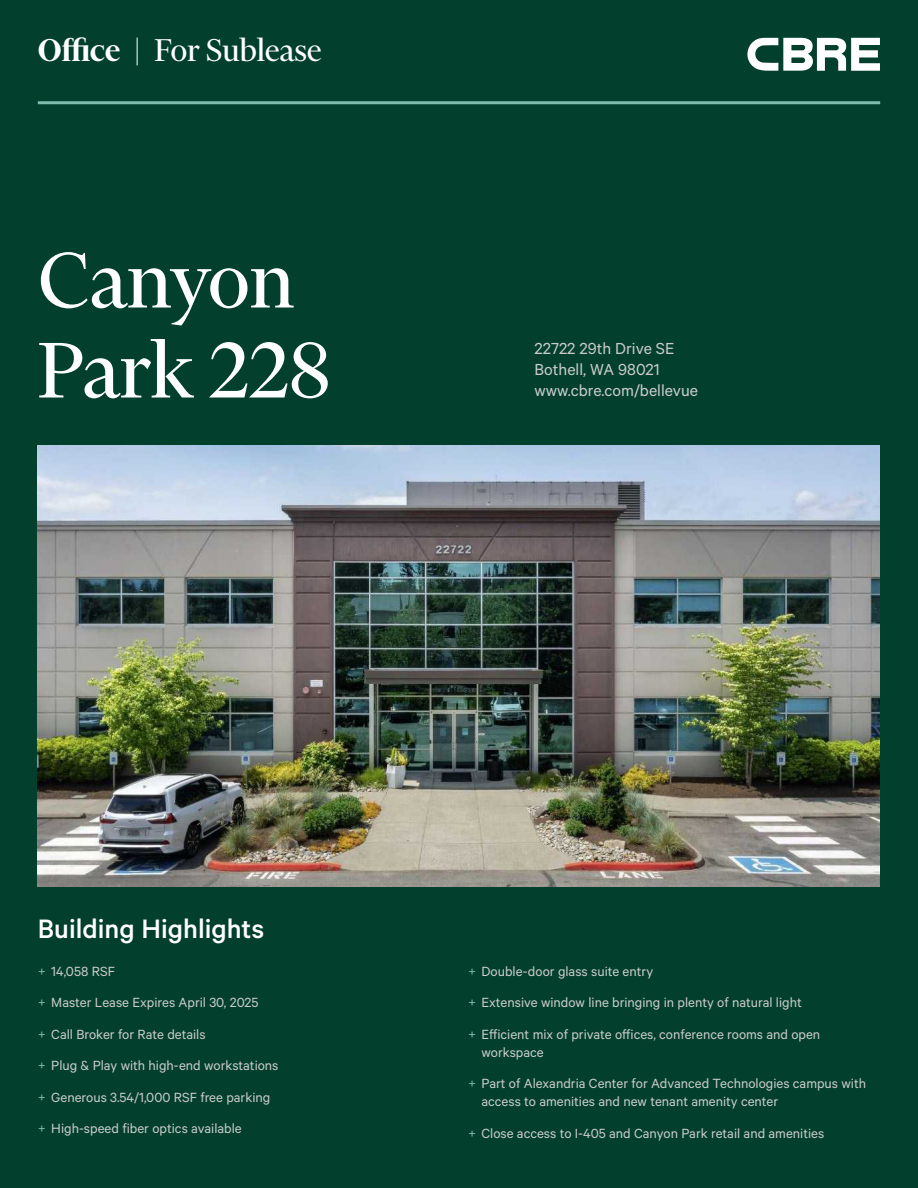
<style>
.page{position:relative;width:918px;height:1188px;background:#023f2c}
.page>*{position:absolute;margin:0;border:0;box-sizing:border-box;transform-origin:0 0}
.Heading_Large{font:90px/90px "Financier Display";color:#fff}
.t1{font:36px "Financier Display";color:#fff}
.Bullet_Heading{font:500 30px "Calibre";color:#fff}
.t2{font:18px "Calibre";color:#cbccca}
.t3{font:15px/18px "Calibre";color:#cbccca}
.s1{font-weight:600}
.s2{color:#7ebcad}
</style>
<div class="page">
<img style="left:38px;top:445px;width:842px;height:442px">
<svg style="left:747px;top:38px;width:133px;height:33px"></svg>
<hr style="left:38px;top:101px;width:842px;height:3px;background:#7ebcad">
<p class="t1" style="left:38px;top:32px;width:285px"><span class="s1">Office</span> | For Sublease</p>
<p class="Heading_Large" style="left:38px;top:235px;width:294px">Canyon<br>Park 228</p>
<p class="t2" style="left:535px;top:338px;width:141px">22722 29th Drive SE</p>
<p class="t2" style="left:535px;top:359px;width:127px">Bothell, WA 98021</p>
<p class="t2" style="left:535px;top:380px;width:165px">www.cbre.com/bellevue</p>
<p class="Bullet_Heading" style="left:38px;top:911px;width:228px">Building Highlights</p>
<p class="t3" style="left:38px;top:962px;width:79px"><span class="s2">+</span> 14,058 RSF</p>
<p class="t3" style="left:38px;top:993px;width:222px"><span class="s2">+</span> Master Lease Expires April 30, 2025</p>
<p class="t3" style="left:38px;top:1025px;width:169px"><span class="s2">+</span> Call Broker for Rate details</p>
<p class="t3" style="left:38px;top:1056px;width:242px"><span class="s2">+</span> Plug &amp; Play with high-end workstations</p>
<p class="t3" style="left:38px;top:1088px;width:234px"><span class="s2">+</span> Generous 3.54/1,000 RSF free parking</p>
<p class="t3" style="left:38px;top:1119px;width:205px"><span class="s2">+</span> High-speed fiber optics available</p>
<p class="t3" style="left:468px;top:962px;width:187px"><span class="s2">+</span> Double-door glass suite entry</p>
<p class="t3" style="left:468px;top:993px;width:335px"><span class="s2">+</span> Extensive window line bringing in plenty of natural light</p>
<p class="t3" style="left:482px;top:1025px;width:340px;text-indent:-14px"><span class="s2">+</span> Efficient mix of private offices, conference rooms and open workspace</p>
<p class="t3" style="left:482px;top:1074px;width:386px;text-indent:-14px"><span class="s2">+</span> Part of Alexandria Center for Advanced Technologies campus with access to amenities and new tenant amenity center</p>
<p class="t3" style="left:468px;top:1124px;width:358px"><span class="s2">+</span> Close access to I-405 and Canyon Park retail and amenities</p>
</div>
